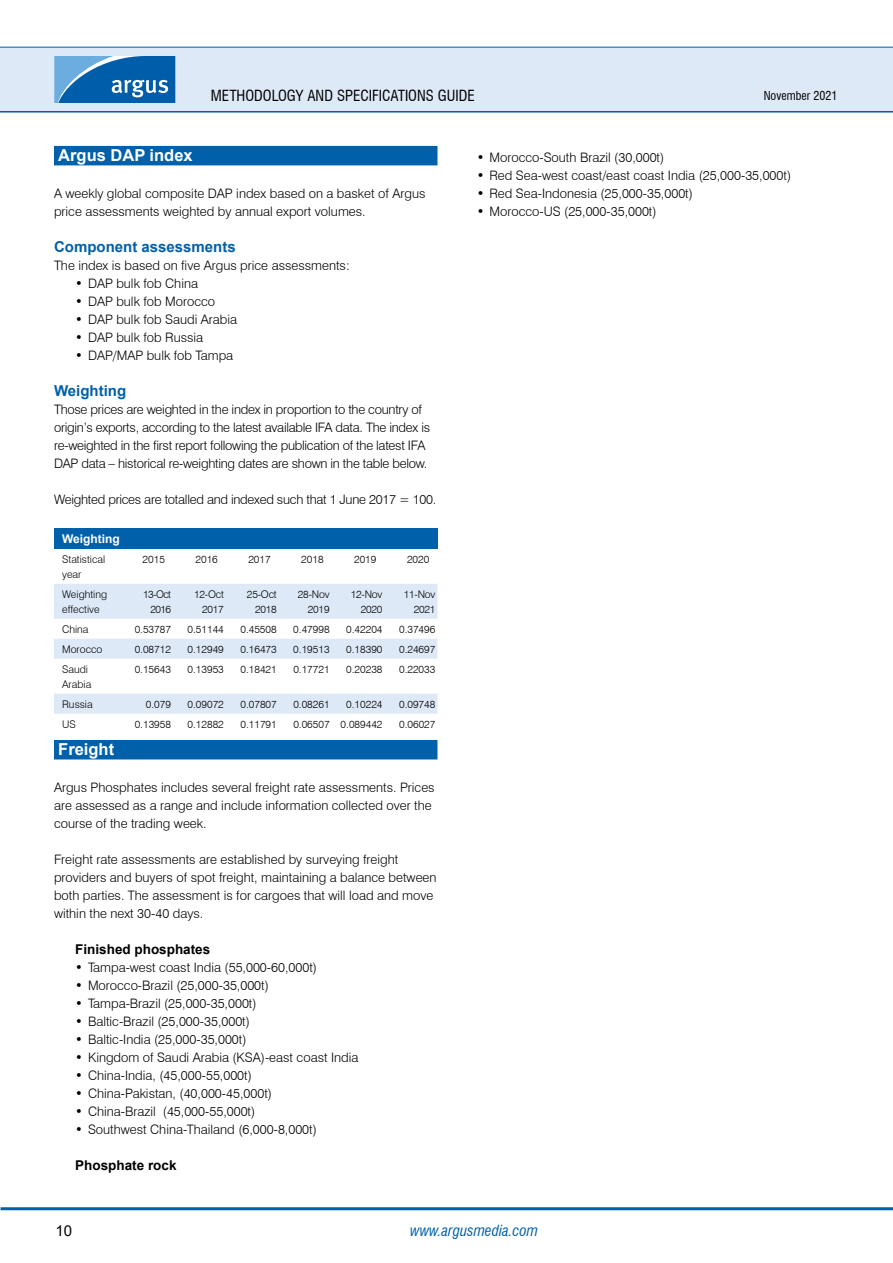
<style>
.page{position:relative;width:893px;height:1263px;background:#fff}
.page>*{position:absolute;margin:0;border:0;box-sizing:border-box;transform-origin:0 0}
.t1{font:700 16.5px "Arial";color:#fff}
.t2{font:condensed 15px "Swiss 721 BT";color:#000}
.t3{font:700 15px "Arial";color:#0060a9}
.t4{font:italic condensed 15px "Swiss 721 BT";color:#0060a9}
.t5{font:15px "Arial";color:#000}
.t6{font:700 13.5px "Arial";color:#000}
.t7{font:300 13.05px/18px "Swiss 721 BT";color:#000}
.t8{font:300 13.05px/18px "Swiss 721 BT";letter-spacing:-.02em;color:#000}
.t9{font:condensed 12px "Swiss 721 BT";color:#000}
.t10{font:700 12px "Arial";color:#fff}
.t11{font:300 10.5px/15px "Swiss 721 BT";color:#000}
.t12{font:300 10.5px/15px "Swiss 721 BT";letter-spacing:-.02em;color:#000;text-align:right}
.t13{font:300 10.5px/15px "Swiss 721 BT";letter-spacing:-.06em;color:#000;text-align:right}
</style>
<div class="page">
<hr style="left:0;top:110px;width:893px;height:3px;background:#0060a9">
<div style="left:0;top:47px;width:893px;height:64px;background:#dee9f7"></div>
<hr style="left:0;top:47px;width:893px;height:1px;background:#0060a9">
<svg style="left:54px;top:56px;width:121px;height:47px;background:#307ebd"></svg>
<hr style="left:1px;top:1207px;width:892px;height:3px;background:#0060a9">
<div style="left:54px;top:146px;width:383px;height:19px;background:#0060a9"></div>
<div style="left:54px;top:740px;width:383px;height:19px;background:#0060a9"></div>
<div style="left:54px;top:528px;width:383px;height:21px;background:#0060a9"></div>
<svg style="left:54px;top:584px;width:383px;height:130px;fill:#dee9f7"></svg>
<p class="t2" style="left:211px;top:86px;width:265px">METHODOLOGY AND SPECIFICATIONS GUIDE</p>
<p class="t9" style="left:764px;top:88px;width:75px">NOVEMBER 2021</p>
<p class="t1" style="left:58px;top:144px;width:136px">Argus DAP index</p>
<p class="t7" style="left:54px;top:184px;width:373px">A weekly global composite DAP index based on a basket of Argus price assessments weighted by annual export volumes.</p>
<p class="t3" style="left:54px;top:236px;width:183px">Component assessments</p>
<p class="t7" style="left:54px;top:256px;width:297px">The index is based on five Argus price assessments:</p>
<p class="t7" style="left:75px;top:274px;width:124px">• DAP bulk fob China</p>
<p class="t7" style="left:75px;top:292px;width:141px">• DAP bulk fob Morocco</p>
<p class="t7" style="left:75px;top:310px;width:163px">• DAP bulk fob Saudi Arabia</p>
<p class="t7" style="left:75px;top:328px;width:129px">• DAP bulk fob Russia</p>
<p class="t7" style="left:75px;top:346px;width:159px">• DAP/MAP bulk fob Tampa</p>
<p class="t3" style="left:54px;top:380px;width:74px">Weighting</p>
<p class="t8" style="left:54px;top:400px;width:378px">Those prices are weighted in the index in proportion to the country of origin’s exports, according to the latest available IFA data. The index is re-weighted in the first report following the publication of the latest IFA DAP data – historical re-weighting dates are shown in the table below.</p>
<p class="t8" style="left:54px;top:490px;width:384px">Weighted prices are totalled and indexed such that 1 June 2017 = 100.</p>
<p class="t10" style="left:62px;top:530px;width:59px">Weighting</p>
<p class="t11" style="left:62px;top:551px;width:45px">Statistical year</p>
<p class="t11" style="left:143px;top:551px;width:24px">2015</p>
<p class="t11" style="left:195px;top:551px;width:24px">2016</p>
<p class="t11" style="left:248px;top:551px;width:24px">2017</p>
<p class="t11" style="left:301px;top:551px;width:24px">2018</p>
<p class="t11" style="left:354px;top:551px;width:24px">2019</p>
<p class="t11" style="left:407px;top:551px;width:24px">2020</p>
<p class="t11" style="left:62px;top:586px;width:47px">Weighting effective</p>
<p class="t13" style="left:143px;top:586px;width:29px">13-Oct<br>2016</p>
<p class="t12" style="left:194px;top:586px;width:31px">12-Oct<br>2017</p>
<p class="t12" style="left:247px;top:586px;width:31px">25-Oct<br>2018</p>
<p class="t12" style="left:298px;top:586px;width:33px">28-Nov<br>2019</p>
<p class="t12" style="left:351px;top:586px;width:33px">12-Nov<br>2020</p>
<p class="t12" style="left:404px;top:586px;width:33px">11-Nov<br>2021</p>
<p class="t11" style="left:62px;top:621px;width:28px">China</p>
<p class="t11" style="left:135px;top:621px;width:38px">0.53787</p>
<p class="t11" style="left:188px;top:621px;width:38px">0.51144</p>
<p class="t11" style="left:240px;top:621px;width:38px">0.45508</p>
<p class="t11" style="left:293px;top:621px;width:38px">0.47998</p>
<p class="t11" style="left:346px;top:621px;width:38px">0.42204</p>
<p class="t11" style="left:399px;top:621px;width:38px">0.37496</p>
<p class="t11" style="left:62px;top:641px;width:42px">Morocco</p>
<p class="t11" style="left:135px;top:641px;width:38px">0.08712</p>
<p class="t11" style="left:188px;top:641px;width:38px">0.12949</p>
<p class="t11" style="left:240px;top:641px;width:38px">0.16473</p>
<p class="t11" style="left:293px;top:641px;width:38px">0.19513</p>
<p class="t11" style="left:346px;top:641px;width:38px">0.18390</p>
<p class="t11" style="left:399px;top:641px;width:38px">0.24697</p>
<p class="t11" style="left:62px;top:661px;width:31px">Saudi<br>Arabia</p>
<p class="t11" style="left:135px;top:661px;width:38px">0.15643</p>
<p class="t11" style="left:188px;top:661px;width:38px">0.13953</p>
<p class="t11" style="left:240px;top:661px;width:38px">0.18421</p>
<p class="t11" style="left:293px;top:661px;width:38px">0.17721</p>
<p class="t11" style="left:346px;top:661px;width:38px">0.20238</p>
<p class="t11" style="left:399px;top:661px;width:38px">0.22033</p>
<p class="t11" style="left:62px;top:696px;width:32px">Russia</p>
<p class="t11" style="left:146px;top:696px;width:27px">0.079</p>
<p class="t11" style="left:188px;top:696px;width:38px">0.09072</p>
<p class="t11" style="left:240px;top:696px;width:38px">0.07807</p>
<p class="t11" style="left:293px;top:696px;width:38px">0.08261</p>
<p class="t11" style="left:346px;top:696px;width:38px">0.10224</p>
<p class="t11" style="left:399px;top:696px;width:38px">0.09748</p>
<p class="t11" style="left:62px;top:716px;width:15px">US</p>
<p class="t11" style="left:135px;top:716px;width:38px">0.13958</p>
<p class="t11" style="left:188px;top:716px;width:38px">0.12882</p>
<p class="t11" style="left:240px;top:716px;width:38px">0.11791</p>
<p class="t11" style="left:293px;top:716px;width:91px">0.06507 0.089442</p>
<p class="t11" style="left:399px;top:716px;width:38px">0.06027</p>
<p class="t1" style="left:58px;top:738px;width:57px">Freight</p>
<p class="t7" style="left:54px;top:778px;width:382px">Argus Phosphates includes several freight rate assessments. Prices are assessed as a range and include information collected over the course of the trading week.</p>
<p class="t7" style="left:54px;top:850px;width:384px">Freight rate assessments are established by surveying freight providers and buyers of spot freight, maintaining a balance between both parties. The assessment is for cargoes that will load and move within the next 30-40 days.</p>
<p class="t6" style="left:75px;top:940px;width:137px">Finished phosphates</p>
<p class="t7" style="left:75px;top:958px;width:243px">• Tampa-west coast India (55,000-60,000t)</p>
<p class="t7" style="left:75px;top:976px;width:195px">• Morocco-Brazil (25,000-35,000t)</p>
<p class="t7" style="left:75px;top:994px;width:183px">• Tampa-Brazil (25,000-35,000t)</p>
<p class="t7" style="left:75px;top:1012px;width:176px">• Baltic-Brazil (25,000-35,000t)</p>
<p class="t7" style="left:75px;top:1030px;width:173px">• Baltic-India (25,000-35,000t)</p>
<p class="t7" style="left:75px;top:1048px;width:285px">• Kingdom of Saudi Arabia (KSA)-east coast India</p>
<p class="t7" style="left:75px;top:1066px;width:178px">• China-India, (45,000-55,000t)</p>
<p class="t7" style="left:75px;top:1084px;width:198px">• China-Pakistan, (40,000-45,000t)</p>
<p class="t7" style="left:75px;top:1102px;width:182px">• China-Brazil (45,000-55,000t)</p>
<p class="t7" style="left:75px;top:1120px;width:243px">• Southwest China-Thailand (6,000-8,000t)</p>
<p class="t6" style="left:75px;top:1156px;width:103px">Phosphate rock</p>
<p class="t7" style="left:477px;top:148px;width:189px">• Morocco-South Brazil (30,000t)</p>
<p class="t7" style="left:477px;top:166px;width:316px">• Red Sea-west coast/east coast India (25,000-35,000t)</p>
<p class="t7" style="left:477px;top:184px;width:218px">• Red Sea-Indonesia (25,000-35,000t)</p>
<p class="t7" style="left:477px;top:202px;width:181px">• Morocco-US (25,000-35,000t)</p>
<p class="t5" style="left:55px;top:1220px;width:18px">10</p>
<p class="t4" style="left:410px;top:1221px;width:129px">www.argusmedia.com</p>
</div>
